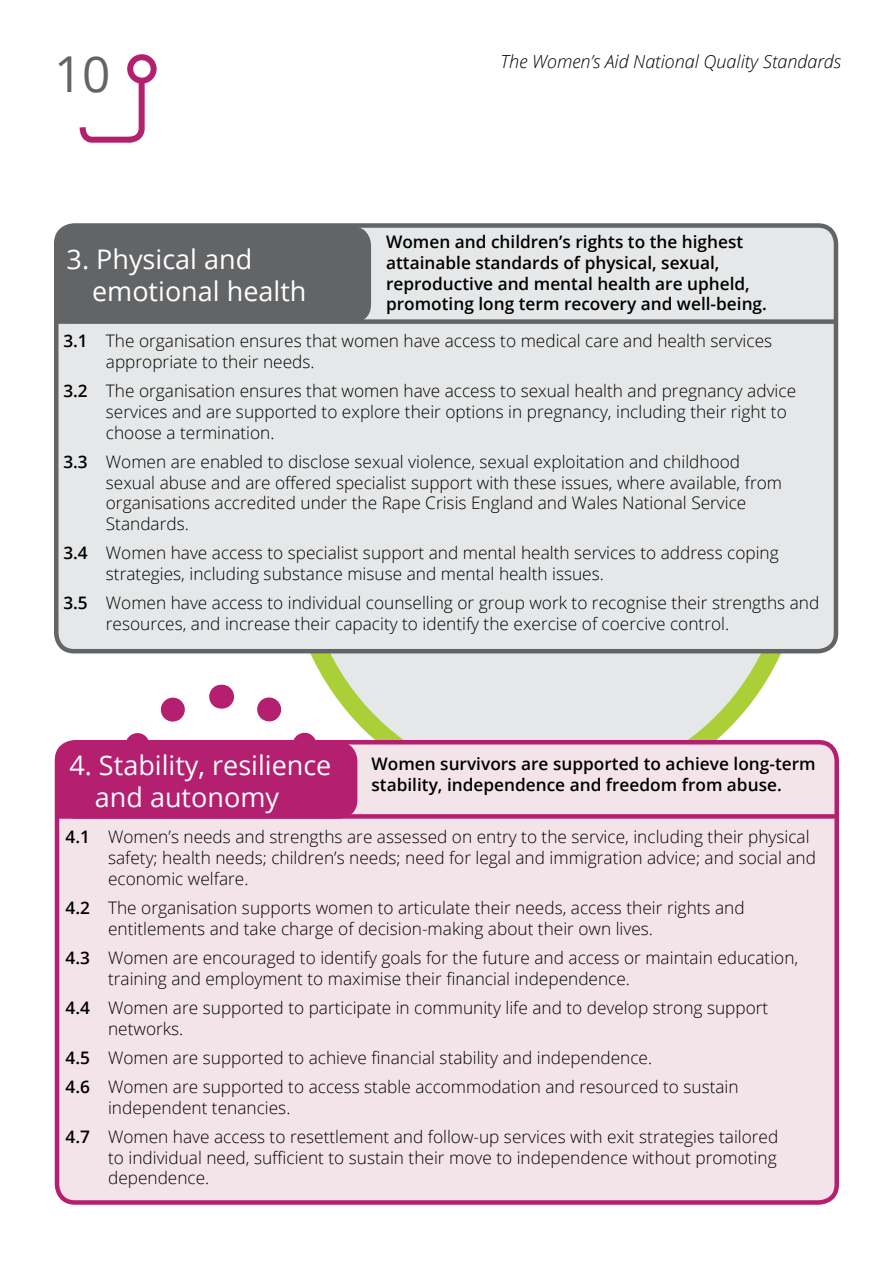
<style>
.page{position:relative;width:893px;height:1263px;background:#fff}
.page>*{position:absolute;margin:0;border:0;box-sizing:border-box;transform-origin:0 0}
.t1{font:49.5px "Open Sans";color:#636466}
.t2{font:27px/32.4px "Open Sans";color:#fff}
.t3{font:italic 300 18px "Open Sans";color:#000}
.t4{font:300 17.25px/20.7px "Open Sans";color:#000}
.t5{font:600 17.25px/20.7px "Open Sans";color:#000}
.s1{font-weight:600}
</style>
<div class="page">
<div style="left:127px;top:54px;width:30px;height:30px;border:6px solid #b51f70;border-radius:50%"></div>
<svg style="left:79px;top:75px;width:69px;height:68px"></svg>
<svg style="left:126px;top:684px;width:153px;height:56px"></svg>
<svg style="left:279px;top:653px;width:533px;height:87px"></svg>
<div style="left:57px;top:742px;width:780px;height:460px;background:#f3e4e9;border-radius:18px"></div>
<div style="left:55px;top:740px;width:784px;height:465px;border:4px solid #b51f70;border-radius:18px"></div>
<div style="left:59px;top:743px;width:298px;height:75px;background:#b51f70;border-radius:18px"></div>
<div style="left:58px;top:742px;width:299px;height:77px;border:2px solid #b51f70;border-radius:18px"></div>
<div style="left:56px;top:800px;width:25px;height:18px;background:#b51f70"></div>
<div style="left:56px;top:814px;width:782px;height:5px;background:#b51f70"></div>
<div style="left:56px;top:225px;width:780px;height:426px;background:#e6e7e8;border-radius:18px"></div>
<div style="left:54px;top:223px;width:784px;height:430px;border:4px solid #636466;border-radius:18px"></div>
<div style="left:56px;top:306px;width:24px;height:18px;background:#636466;border:2px solid #636466"></div>
<div style="left:57px;top:227px;width:313px;height:95px;background:#636466;border-radius:18px"></div>
<div style="left:57px;top:226px;width:314px;height:97px;border:2px solid #636466;border-radius:18px"></div>
<div style="left:79px;top:319px;width:757px;height:5px;background:#636466"></div>
<h1 class="t1" style="left:54px;top:40px;width:58px">10</h1>
<p class="t3" style="left:501px;top:49px;width:342px">The Women’s Aid National Quality Standards</p>
<p class="t5" style="left:386px;top:231px;width:382px">Women and children’s rights to the highest attainable standards of physical, sexual, reproductive and mental health are upheld, promoting long term recovery and well-being.</p>
<p class="t4" style="left:106px;top:330px;width:668px;text-indent:-43px"><span class="s1">3.1</span> The organisation ensures that women have access to medical care and health services appropriate to their needs.</p>
<p class="t4" style="left:106px;top:380px;width:692px;text-indent:-43px"><span class="s1">3.2</span> The organisation ensures that women have access to sexual health and pregnancy advice services and are supported to explore their options in pregnancy, including their right to choose a termination.</p>
<p class="t4" style="left:106px;top:451px;width:678px;text-indent:-43px"><span class="s1">3.3</span> Women are enabled to disclose sexual violence, sexual exploitation and childhood sexual abuse and are offered specialist support with these issues, where available, from organisations accredited under the Rape Crisis England and Wales National Service Standards.</p>
<p class="t4" style="left:106px;top:542px;width:674px;text-indent:-43px"><span class="s1">3.4</span> Women have access to specialist support and mental health services to address coping strategies, including substance misuse and mental health issues.</p>
<p class="t4" style="left:106px;top:592px;width:715px;text-indent:-43px"><span class="s1">3.5</span> Women have access to individual counselling or group work to recognise their strengths and resources, and increase their capacity to identify the exercise of coercive control.</p>
<h2 class="t2" style="left:92px;top:242px;width:216px;text-indent:-26px">3. Physical and emotional health</h2>
<h2 class="t2" style="left:95px;top:748px;width:238px;text-indent:-26px">4. Stability, resilience and autonomy</h2>
<p class="t5" style="left:372px;top:753px;width:446px">Women survivors are supported to achieve long-term stability, independence and freedom from abuse.</p>
<p class="t4" style="left:108px;top:826px;width:709px;text-indent:-43px"><span class="s1">4.1</span> Women’s needs and strengths are assessed on entry to the service, including their physical safety; health needs; children’s needs; need for legal and immigration advice; and social and economic welfare.</p>
<p class="t4" style="left:108px;top:897px;width:638px;text-indent:-43px"><span class="s1">4.2</span> The organisation supports women to articulate their needs, access their rights and entitlements and take charge of decision-making about their own lives.</p>
<p class="t4" style="left:108px;top:947px;width:692px;text-indent:-43px"><span class="s1">4.3</span> Women are encouraged to identify goals for the future and access or maintain education, training and employment to maximise their financial independence.</p>
<p class="t4" style="left:108px;top:997px;width:662px;text-indent:-43px"><span class="s1">4.4</span> Women are supported to participate in community life and to develop strong support networks.</p>
<p class="t4" style="left:66px;top:1042px;width:675px;line-height:29.2px"><span class="s1">4.5</span> Women are supported to achieve financial stability and independence.<br><span class="s1">4.6</span> Women are supported to access stable accommodation and resourced to sustain</p>
<p class="t4" style="left:66px;top:1092px;width:714px;line-height:29.2px;text-indent:43px">independent tenancies.<br><span class="s1">4.7</span> Women have access to resettlement and follow-up services with exit strategies tailored</p>
<p class="t4" style="left:108px;top:1146px;width:670px">to individual need, sufficient to sustain their move to independence without promoting dependence.</p>
</div>
